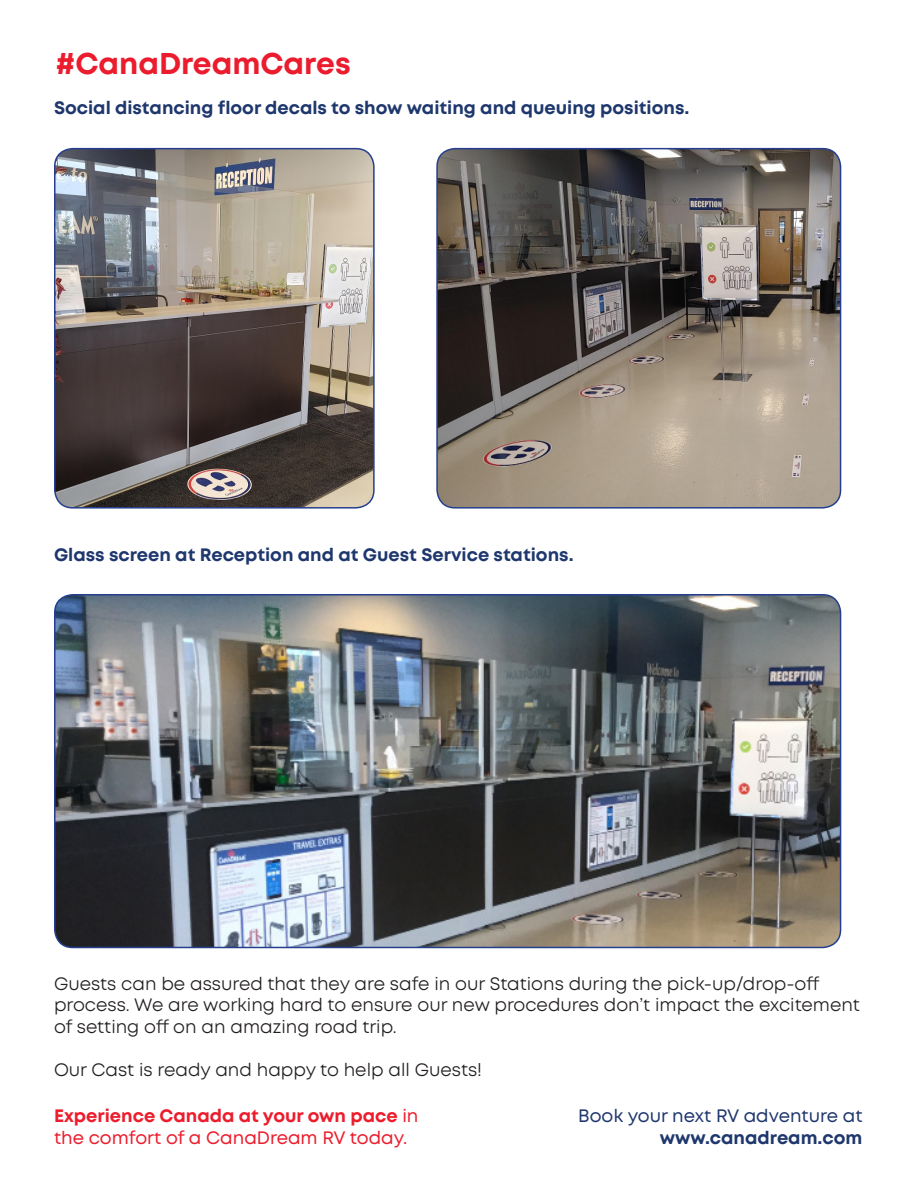
<style>
.page{position:relative;width:918px;height:1188px;background:#fff}
.page>*{position:absolute;margin:0;border:0;box-sizing:border-box;transform-origin:0 0}
.t1{font:700 30px "Mont";color:#eb1c2e}
.t2{font:18px/21.6px "Mont";color:#231f20}
.t3{font:700 18px "Mont";color:#1e376d}
.t4{font:18px/21.6px "Mont";color:#ec1d2d}
.t5{font:18px/21.6px "Mont";color:#1e376d;text-align:right}
.s1{font-weight:700}
</style>
<div class="page">
<img style="left:55px;top:149px;width:317px;height:359px">
<div style="left:54px;top:148px;width:321px;height:361px;border:2px solid #253f8e;border-radius:18px"></div>
<img style="left:437px;top:149px;width:404px;height:357px">
<div style="left:436px;top:148px;width:405px;height:361px;border:2px solid #253f8e;border-radius:18px"></div>
<img style="left:55px;top:595px;width:785px;height:352px">
<div style="left:54px;top:594px;width:787px;height:354px;border:2px solid #253f8e;border-radius:18px"></div>
<p class="t1" style="left:56px;top:44px;width:296px">#CanaDreamCares</p>
<p class="t3" style="left:54px;top:96px;width:637px">Social distancing floor decals to show waiting and queuing positions.</p>
<p class="t3" style="left:54px;top:543px;width:521px">Glass screen at Reception and at Guest Service stations.</p>
<p class="t2" style="left:54px;top:973px;width:807px">Guests can be assured that they are safe in our Stations during the pick-up/drop-off process. We are working hard to ensure our new procedures don’t impact the excitement of setting off on an amazing road trip.</p>
<p class="t2" style="left:54px;top:1059px;width:430px">Our Cast is ready and happy to help all Guests!</p>
<p class="t4" style="left:54px;top:1105px;width:366px"><span class="s1">Experience Canada at your own pace</span> in the comfort of a CanaDream RV today.</p>
<p class="t5" style="left:578px;top:1105px;width:286px">Book your next RV adventure at <span class="s1">www.canadream.com</span></p>
</div>
